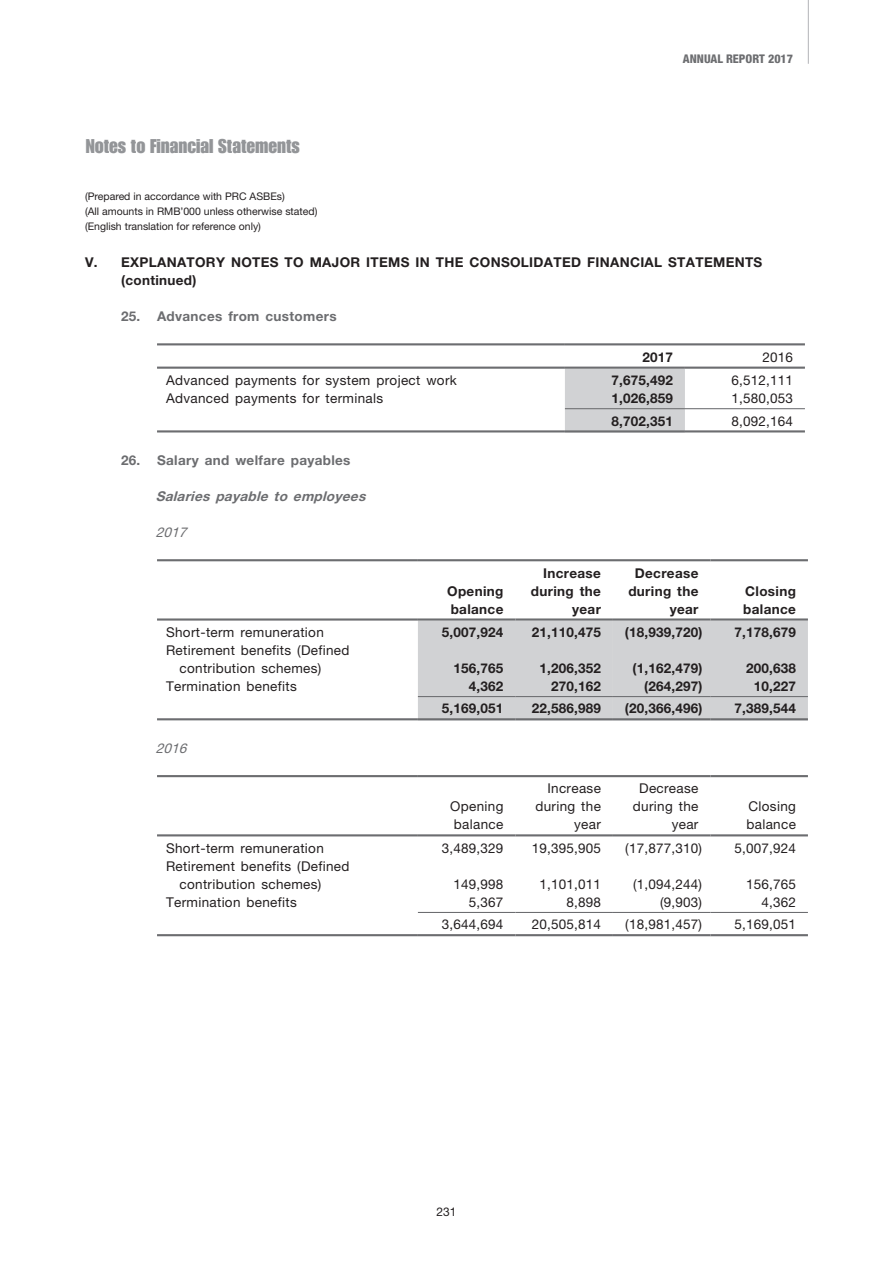
<style>
.page{position:relative;width:893px;height:1263px;background:#fff}
.page>*{position:absolute;margin:0;border:0;box-sizing:border-box;transform-origin:0 0}
.t1{font:19.5px "Impact LT Std";color:#939598}
._01_Body_Text{font:700 13.5px/18px "Helvetica Neue LT Std";letter-spacing:.015em;color:#231f20;text-align:right}
._15_Table_Stub{font:13.5px/18px "Helvetica Neue LT Std";letter-spacing:.025em;color:#231f20}
._01_Body_Text-2{font:13.5px/18px "Helvetica Neue LT Std";letter-spacing:.015em;color:#231f20;text-align:right}
._03_H1{font:700 13.5px/18px "Helvetica Neue LT Std";letter-spacing:.025em;color:#231f20}
._04___H2{font:700 13.5px "Helvetica Neue LT Std";letter-spacing:.025em;color:#6c6d70}
._05_____H3{font:italic 700 13.5px "Helvetica Neue LT Std";color:#6c6d70}
._06_______H4{font:italic 13.5px "Helvetica Neue LT Std";color:#6c6d70}
.t2{font:800 condensed 12px "Helvetica Neue LT Std";color:#6c6d70}
.t3{font:12px "Helvetica Neue LT Std";color:#231f20}
.t4{font:10.5px/15px "Helvetica Neue LT Std";color:#231f20}
</style>
<div class="page">
<hr style="left:808px;top:0;width:1px;height:64px;background:#b2b3b7">
<div style="left:565px;top:369px;width:120px;height:61px;background:#d1d2d4"></div>
<hr style="left:157px;top:343px;width:408px;height:2px;background:#6c6d70">
<hr style="left:565px;top:343px;width:240px;height:2px;background:#6c6d70">
<hr style="left:157px;top:367px;width:408px;height:2px;background:#6c6d70">
<hr style="left:565px;top:367px;width:120px;height:2px;background:#6c6d70">
<hr style="left:685px;top:367px;width:120px;height:2px;background:#6c6d70">
<hr style="left:565px;top:408px;width:120px;height:1px;background:#6c6d70">
<hr style="left:685px;top:408px;width:120px;height:1px;background:#6c6d70">
<hr style="left:157px;top:430px;width:408px;height:2px;background:#6c6d70">
<hr style="left:565px;top:430px;width:120px;height:2px;background:#6c6d70">
<hr style="left:685px;top:430px;width:120px;height:2px;background:#6c6d70">
<div style="left:418px;top:621px;width:390px;height:97px;background:#d1d2d4"></div>
<hr style="left:157px;top:559px;width:261px;height:2px;background:#6c6d70">
<hr style="left:418px;top:559px;width:292px;height:2px;background:#6c6d70">
<hr style="left:710px;top:559px;width:98px;height:2px;background:#6c6d70">
<hr style="left:157px;top:618px;width:261px;height:3px;background:#6c6d70">
<hr style="left:418px;top:618px;width:97px;height:3px;background:#6c6d70">
<hr style="left:515px;top:618px;width:98px;height:3px;background:#6c6d70">
<hr style="left:613px;top:618px;width:97px;height:3px;background:#6c6d70">
<hr style="left:710px;top:618px;width:98px;height:3px;background:#6c6d70">
<hr style="left:418px;top:696px;width:97px;height:1px;background:#6c6d70">
<hr style="left:515px;top:696px;width:98px;height:1px;background:#6c6d70">
<hr style="left:613px;top:696px;width:97px;height:1px;background:#6c6d70">
<hr style="left:710px;top:696px;width:98px;height:1px;background:#6c6d70">
<hr style="left:157px;top:718px;width:261px;height:2px;background:#6c6d70">
<hr style="left:418px;top:718px;width:97px;height:2px;background:#6c6d70">
<hr style="left:515px;top:718px;width:98px;height:2px;background:#6c6d70">
<hr style="left:613px;top:718px;width:97px;height:2px;background:#6c6d70">
<hr style="left:710px;top:718px;width:98px;height:2px;background:#6c6d70">
<hr style="left:157px;top:775px;width:261px;height:2px;background:#6c6d70">
<hr style="left:418px;top:775px;width:292px;height:2px;background:#6c6d70">
<hr style="left:710px;top:775px;width:98px;height:2px;background:#6c6d70">
<hr style="left:157px;top:834px;width:261px;height:2px;background:#6c6d70">
<hr style="left:418px;top:834px;width:97px;height:2px;background:#6c6d70">
<hr style="left:515px;top:834px;width:98px;height:2px;background:#6c6d70">
<hr style="left:613px;top:834px;width:97px;height:2px;background:#6c6d70">
<hr style="left:710px;top:834px;width:98px;height:2px;background:#6c6d70">
<hr style="left:418px;top:912px;width:97px;height:1px;background:#6c6d70">
<hr style="left:515px;top:912px;width:98px;height:1px;background:#6c6d70">
<hr style="left:613px;top:912px;width:97px;height:1px;background:#6c6d70">
<hr style="left:710px;top:912px;width:98px;height:1px;background:#6c6d70">
<hr style="left:157px;top:934px;width:261px;height:2px;background:#6c6d70">
<hr style="left:418px;top:934px;width:97px;height:2px;background:#6c6d70">
<hr style="left:515px;top:934px;width:98px;height:2px;background:#6c6d70">
<hr style="left:613px;top:934px;width:97px;height:2px;background:#6c6d70">
<hr style="left:710px;top:934px;width:98px;height:2px;background:#6c6d70">
<h1 class="t1" style="left:86px;top:135px;width:216px">Notes to Financial Statements</h1>
<p class="t2" style="left:683px;top:51px;width:112px">ANNUAL REPORT 2017</p>
<p class="t4" style="left:85px;top:189px;width:234px">(Prepared in accordance with PRC ASBEs)<br>(All amounts in RMB’000 unless otherwise stated) (English translation for reference only)</p>
<p class="_03_H1" style="left:121px;top:253px;width:643px;text-indent:-36px">V. EXPLANATORY NOTES TO MAJOR ITEMS IN THE CONSOLIDATED FINANCIAL STATEMENTS (continued)</p>
<p class="_04___H2" style="left:121px;top:308px;width:217px">25. Advances from customers</p>
<p class="_01_Body_Text" style="left:642px;top:348px;width:32px">2017</p>
<p class="_01_Body_Text-2" style="left:762px;top:348px;width:32px">2016</p>
<p class="_15_Table_Stub" style="left:166px;top:371px;width:292px">Advanced payments for system project work</p>
<p class="_01_Body_Text" style="left:611px;top:371px;width:63px">7,675,492</p>
<p class="_01_Body_Text-2" style="left:731px;top:371px;width:63px">6,512,111</p>
<p class="_15_Table_Stub" style="left:166px;top:389px;width:219px">Advanced payments for terminals</p>
<p class="_01_Body_Text" style="left:611px;top:389px;width:63px">1,026,859</p>
<p class="_01_Body_Text-2" style="left:731px;top:389px;width:63px">1,580,053</p>
<p class="_01_Body_Text" style="left:611px;top:411px;width:63px">8,702,351</p>
<p class="_01_Body_Text-2" style="left:731px;top:411px;width:63px">8,092,164</p>
<p class="_04___H2" style="left:121px;top:452px;width:231px">26. Salary and welfare payables</p>
<p class="_05_____H3" style="left:156px;top:488px;width:215px">Salaries payable to employees</p>
<p class="_06_______H4" style="left:156px;top:524px;width:36px">2017</p>
<p class="_01_Body_Text" style="left:447px;top:581px;width:58px;text-align:left">Opening balance</p>
<p class="_01_Body_Text" style="left:531px;top:563px;width:72px">Increase during the year</p>
<p class="_01_Body_Text" style="left:628px;top:563px;width:72px">Decrease during the year</p>
<p class="_01_Body_Text" style="left:745px;top:581px;width:52px">Closing</p>
<p class="_01_Body_Text" style="left:743px;top:599px;width:54px">balance</p>
<p class="_15_Table_Stub" style="left:166px;top:623px;width:159px">Short-term remuneration</p>
<p class="_01_Body_Text" style="left:442px;top:623px;width:63px">5,007,924</p>
<p class="_01_Body_Text" style="left:532px;top:623px;width:71px">21,110,475</p>
<p class="_01_Body_Text" style="left:625px;top:623px;width:79px">(18,939,720)</p>
<p class="_01_Body_Text" style="left:734px;top:623px;width:63px">7,178,679</p>
<p class="_15_Table_Stub" style="left:180px;top:641px;width:171px;text-indent:-14px">Retirement benefits (Defined contribution schemes)</p>
<p class="_01_Body_Text" style="left:453px;top:659px;width:51px">156,765</p>
<p class="_01_Body_Text" style="left:539px;top:659px;width:63px">1,206,352</p>
<p class="_01_Body_Text" style="left:632px;top:659px;width:71px">(1,162,479)</p>
<p class="_01_Body_Text" style="left:746px;top:659px;width:51px">200,638</p>
<p class="_15_Table_Stub" style="left:166px;top:677px;width:132px">Termination benefits</p>
<p class="_01_Body_Text" style="left:469px;top:677px;width:36px">4,362</p>
<p class="_01_Body_Text" style="left:551px;top:677px;width:51px">270,162</p>
<p class="_01_Body_Text" style="left:644px;top:677px;width:60px">(264,297)</p>
<p class="_01_Body_Text" style="left:754px;top:677px;width:44px">10,227</p>
<p class="_01_Body_Text" style="left:442px;top:699px;width:63px">5,169,051</p>
<p class="_01_Body_Text" style="left:532px;top:699px;width:71px">22,586,989</p>
<p class="_01_Body_Text" style="left:625px;top:699px;width:79px">(20,366,496)</p>
<p class="_01_Body_Text" style="left:734px;top:699px;width:63px">7,389,544</p>
<p class="_06_______H4" style="left:156px;top:740px;width:36px">2016</p>
<p class="_01_Body_Text-2" style="left:450px;top:797px;width:55px">Opening</p>
<p class="_01_Body_Text-2" style="left:454px;top:815px;width:51px">balance</p>
<p class="_01_Body_Text-2" style="left:535px;top:779px;width:67px">Increase during the year</p>
<p class="_01_Body_Text-2" style="left:633px;top:779px;width:67px">Decrease during the year</p>
<p class="_01_Body_Text-2" style="left:748px;top:797px;width:49px">Closing</p>
<p class="_01_Body_Text-2" style="left:746px;top:815px;width:51px">balance</p>
<p class="_15_Table_Stub" style="left:166px;top:839px;width:159px">Short-term remuneration</p>
<p class="_01_Body_Text-2" style="left:442px;top:839px;width:63px">3,489,329</p>
<p class="_01_Body_Text-2" style="left:532px;top:839px;width:71px">19,395,905</p>
<p class="_01_Body_Text-2" style="left:625px;top:839px;width:78px">(17,877,310)</p>
<p class="_01_Body_Text-2" style="left:734px;top:839px;width:63px">5,007,924</p>
<p class="_15_Table_Stub" style="left:180px;top:857px;width:171px;text-indent:-14px">Retirement benefits (Defined contribution schemes)</p>
<p class="_01_Body_Text-2" style="left:453px;top:875px;width:51px">149,998</p>
<p class="_01_Body_Text-2" style="left:539px;top:875px;width:63px">1,101,011</p>
<p class="_01_Body_Text-2" style="left:633px;top:875px;width:70px">(1,094,244)</p>
<p class="_01_Body_Text-2" style="left:746px;top:875px;width:51px">156,765</p>
<p class="_15_Table_Stub" style="left:166px;top:893px;width:132px">Termination benefits</p>
<p class="_01_Body_Text-2" style="left:469px;top:893px;width:36px">5,367</p>
<p class="_01_Body_Text-2" style="left:566px;top:893px;width:36px">8,898</p>
<p class="_01_Body_Text-2" style="left:660px;top:893px;width:43px">(9,903)</p>
<p class="_01_Body_Text-2" style="left:761px;top:893px;width:36px">4,362</p>
<p class="_01_Body_Text-2" style="left:442px;top:915px;width:63px">3,644,694</p>
<p class="_01_Body_Text-2" style="left:532px;top:915px;width:71px">20,505,814</p>
<p class="_01_Body_Text-2" style="left:625px;top:915px;width:78px">(18,981,457)</p>
<p class="_01_Body_Text-2" style="left:734px;top:915px;width:63px">5,169,051</p>
<p class="t3" style="left:436px;top:1205px;width:22px">231</p>
</div>
